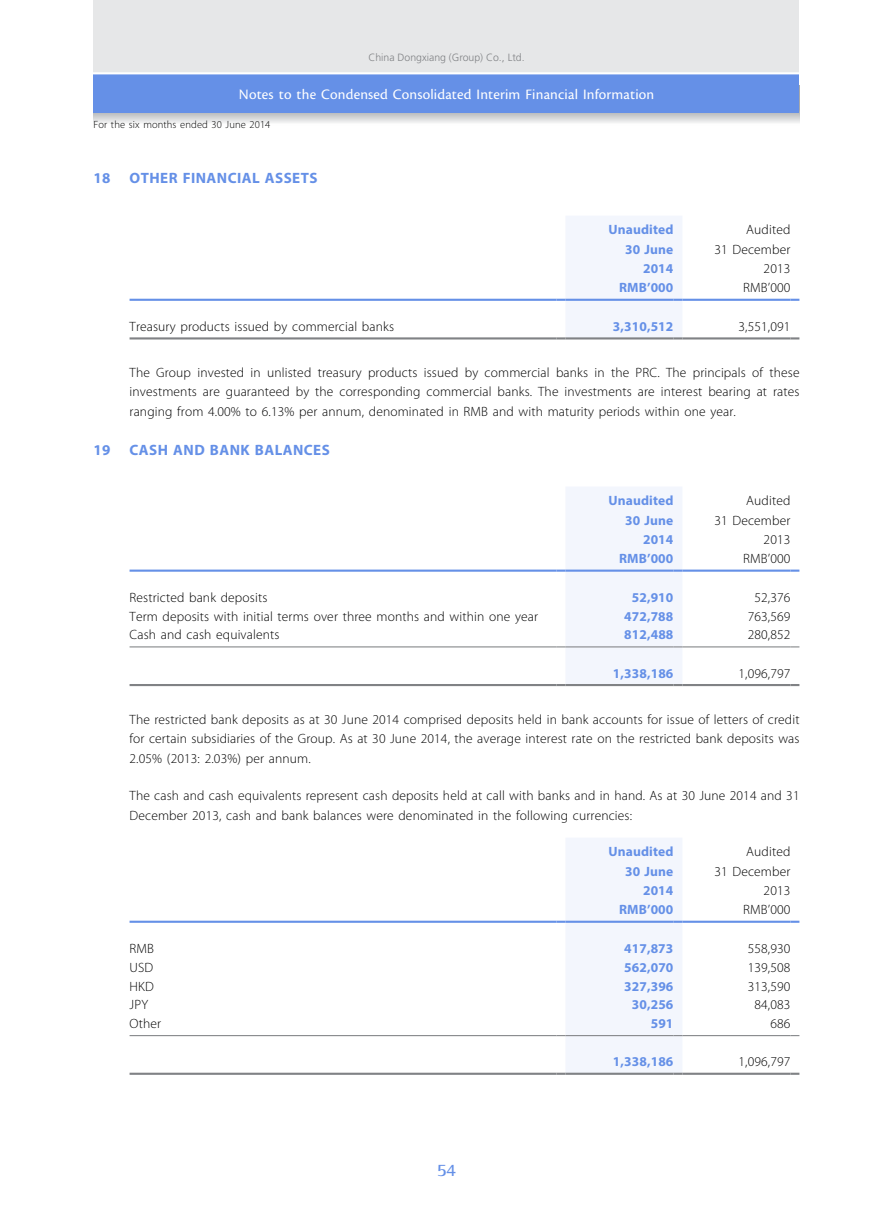
<style>
.page{position:relative;width:893px;height:1212px;background:#fff}
.page>*{position:absolute;margin:0;border:0;box-sizing:border-box;transform-origin:0 0}
.t1{font:700 18px "Rotis Semi Serif Std";color:#6590e7}
.t2{font:15px "Cronos Pro";letter-spacing:.01em;color:#fff}
.t3{font:700 15px "Myriad Pro";letter-spacing:.03em;color:#6590e7}
.t4{font:300 13.5px/19.5px "Myriad Pro";letter-spacing:.01em;color:#000;text-align:right}
.t5{font:700 13.5px/19.5px "Myriad Pro";letter-spacing:.01em;color:#6590e7;text-align:right}
.t6{font:300 10.5px "Myriad Pro";letter-spacing:.01em;color:#000}
.t7{font:300 10.5px "Frutiger LT Std";color:#808285}
</style>
<div class="page">
<svg style="left:94px;top:113px;width:705px;height:10px;background:#d6d7d9"></svg>
<div style="left:94px;top:0;width:705px;height:113px;background:#e6e7e8"></div>
<div style="left:94px;top:73px;width:705px;height:40px;background:#6590e7"></div>
<hr style="left:66px;top:72px;width:755px;height:2px;background:#fff">
<hr style="left:130px;top:337px;width:426px;height:2px;background:#808285">
<hr style="left:682px;top:337px;width:108px;height:2px;background:#808285">
<svg style="left:790px;top:337px;width:9px;height:2px"></svg>
<hr style="left:130px;top:299px;width:426px;height:2px;background:#6590e7">
<svg style="left:556px;top:216px;width:126px;height:123px"></svg>
<hr style="left:682px;top:299px;width:108px;height:2px;background:#6590e7">
<svg style="left:790px;top:299px;width:9px;height:2px"></svg>
<hr style="left:130px;top:646px;width:426px;height:1px;background:#808285">
<hr style="left:682px;top:646px;width:108px;height:1px;background:#808285">
<hr style="left:130px;top:684px;width:426px;height:2px;background:#808285">
<hr style="left:682px;top:684px;width:108px;height:2px;background:#808285">
<svg style="left:790px;top:684px;width:9px;height:2px"></svg>
<hr style="left:130px;top:569px;width:426px;height:3px;background:#6590e7">
<svg style="left:556px;top:487px;width:126px;height:199px"></svg>
<hr style="left:682px;top:569px;width:108px;height:3px;background:#6590e7">
<svg style="left:790px;top:569px;width:9px;height:3px"></svg>
<hr style="left:130px;top:1035px;width:426px;height:1px;background:#808285">
<hr style="left:682px;top:1035px;width:108px;height:1px;background:#808285">
<hr style="left:130px;top:1073px;width:426px;height:2px;background:#808285">
<hr style="left:682px;top:1073px;width:108px;height:2px;background:#808285">
<svg style="left:790px;top:1073px;width:9px;height:2px"></svg>
<hr style="left:130px;top:921px;width:426px;height:2px;background:#6590e7">
<svg style="left:556px;top:838px;width:126px;height:237px"></svg>
<hr style="left:682px;top:921px;width:108px;height:2px;background:#6590e7">
<svg style="left:790px;top:921px;width:9px;height:2px"></svg>
<p class="t7" style="left:368px;top:51px;width:158px">China Dongxiang (Group) Co., Ltd.</p>
<p class="t2" style="left:239px;top:86px;width:417px">Notes to the Condensed Consolidated Interim Financial Information</p>
<p class="t6" style="left:94px;top:119px;width:178px">For the six months ended 30 June 2014</p>
<p class="t3" style="left:94px;top:168px;width:18px">18</p>
<p class="t3" style="left:130px;top:168px;width:189px">OTHER FINANCIAL ASSETS</p>
<p class="t5" style="left:608px;top:220px;width:67px">Unaudited<br>30 June<br>2014</p>
<p class="t4" style="left:714px;top:220px;width:77px">Audited<br>31 December<br>2013</p>
<p class="t5" style="left:619px;top:277px;width:56px">RMB’000</p>
<p class="t4" style="left:743px;top:278px;width:49px">RMB’000</p>
<p class="t4" style="left:130px;top:317px;width:266px">Treasury products issued by commercial banks</p>
<p class="t5" style="left:613px;top:316px;width:62px">3,310,512</p>
<p class="t4" style="left:738px;top:317px;width:54px">3,551,091</p>
<p class="t4" style="left:130px;top:363px;width:671px;text-align:justify">The Group invested in unlisted treasury products issued by commercial banks in the PRC. The principals of these investments are guaranteed by the corresponding commercial banks. The investments are interest bearing at rates ranging from 4.00% to 6.13% per annum, denominated in RMB and with maturity periods within one year.</p>
<p class="t3" style="left:94px;top:440px;width:18px">19</p>
<p class="t3" style="left:130px;top:440px;width:202px">CASH AND BANK BALANCES</p>
<p class="t5" style="left:608px;top:491px;width:67px">Unaudited<br>30 June<br>2014</p>
<p class="t4" style="left:714px;top:491px;width:77px">Audited<br>31 December<br>2013</p>
<p class="t5" style="left:619px;top:548px;width:56px">RMB’000</p>
<p class="t4" style="left:743px;top:549px;width:49px">RMB’000</p>
<p class="t4" style="left:130px;top:588px;width:139px">Restricted bank deposits</p>
<p class="t5" style="left:632px;top:587px;width:43px">52,910</p>
<p class="t4" style="left:754px;top:588px;width:38px">52,376</p>
<p class="t4" style="left:130px;top:606px;width:410px">Term deposits with initial terms over three months and within one year</p>
<p class="t5" style="left:624px;top:606px;width:51px">472,788</p>
<p class="t4" style="left:748px;top:606px;width:44px">763,569</p>
<p class="t4" style="left:130px;top:625px;width:152px">Cash and cash equivalents</p>
<p class="t5" style="left:624px;top:625px;width:51px">812,488</p>
<p class="t4" style="left:748px;top:625px;width:44px">280,852</p>
<p class="t5" style="left:613px;top:663px;width:62px">1,338,186</p>
<p class="t4" style="left:738px;top:663px;width:54px">1,096,797</p>
<p class="t4" style="left:130px;top:709px;width:671px;text-align:justify">The restricted bank deposits as at 30 June 2014 comprised deposits held in bank accounts for issue of letters of credit for certain subsidiaries of the Group. As at 30 June 2014, the average interest rate on the restricted bank deposits was 2.05% (2013: 2.03%) per annum.</p>
<p class="t4" style="left:130px;top:786px;width:671px;text-align:left">The cash and cash equivalents represent cash deposits held at call with banks and in hand. As at 30 June 2014 and 31<br>December 2013, cash and bank balances were denominated in the following currencies:</p>
<p class="t5" style="left:608px;top:842px;width:67px">Unaudited<br>30 June<br>2014</p>
<p class="t4" style="left:714px;top:842px;width:77px">Audited<br>31 December<br>2013</p>
<p class="t5" style="left:619px;top:899px;width:56px">RMB’000</p>
<p class="t4" style="left:743px;top:900px;width:49px">RMB’000</p>
<p class="t4" style="left:130px;top:939px;width:26px">RMB</p>
<p class="t5" style="left:624px;top:938px;width:51px">417,873</p>
<p class="t4" style="left:748px;top:939px;width:44px">558,930</p>
<p class="t4" style="left:130px;top:958px;width:25px">USD</p>
<p class="t5" style="left:624px;top:957px;width:51px">562,070</p>
<p class="t4" style="left:748px;top:958px;width:44px">139,508</p>
<p class="t4" style="left:130px;top:976px;width:26px">HKD</p>
<p class="t5" style="left:624px;top:976px;width:51px">327,396</p>
<p class="t4" style="left:748px;top:976px;width:44px">313,590</p>
<p class="t4" style="left:130px;top:995px;width:20px">JPY</p>
<p class="t5" style="left:632px;top:994px;width:43px">30,256</p>
<p class="t4" style="left:754px;top:995px;width:38px">84,083</p>
<p class="t4" style="left:130px;top:1014px;width:33px">Other</p>
<p class="t5" style="left:651px;top:1013px;width:24px">591</p>
<p class="t4" style="left:770px;top:1014px;width:22px">686</p>
<p class="t5" style="left:613px;top:1051px;width:62px">1,338,186</p>
<p class="t4" style="left:738px;top:1052px;width:54px">1,096,797</p>
<h1 class="t1" style="left:437px;top:1159px;width:21px">54</h1>
</div>
